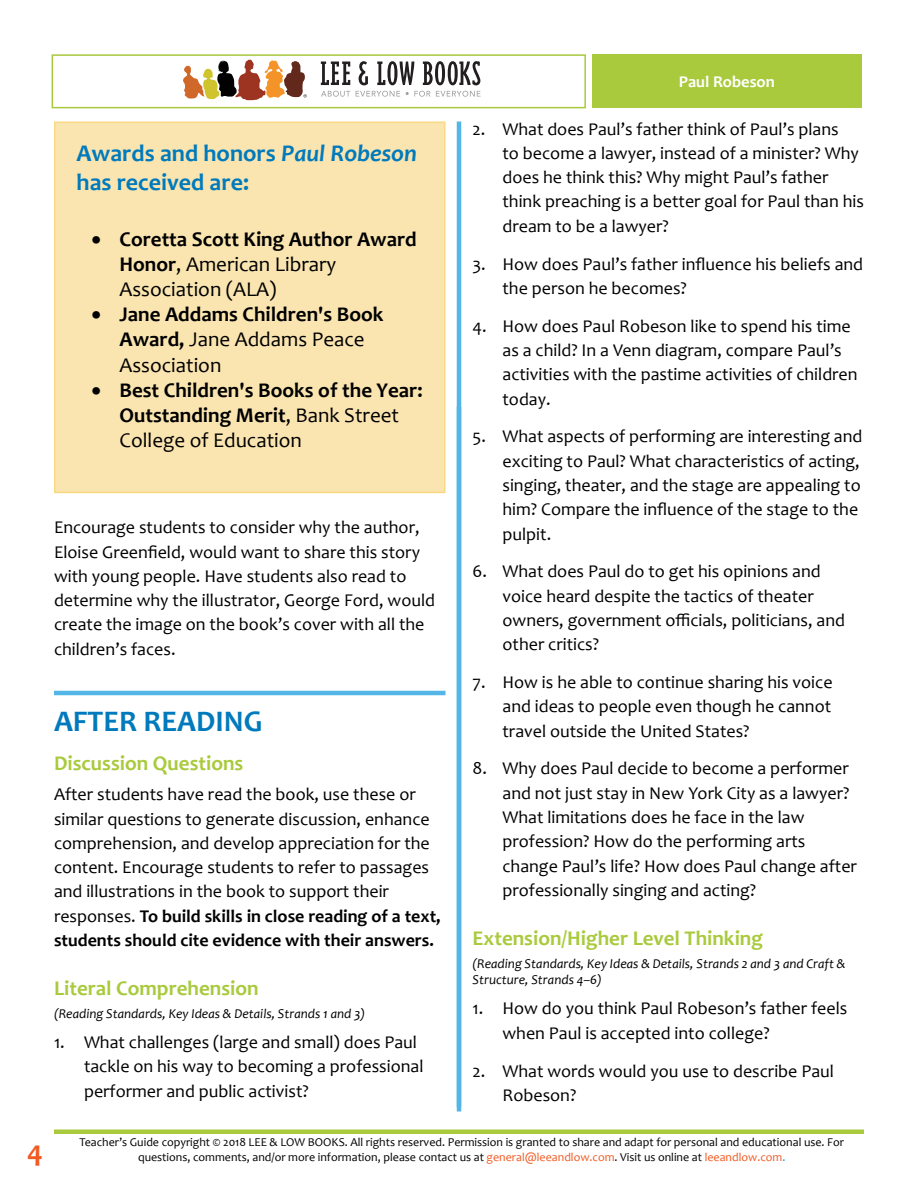
<style>
.page{position:relative;width:918px;height:1188px;background:#fff}
.page>*{position:absolute;margin:0;border:0;box-sizing:border-box;transform-origin:0 0}
.t1{font:700 30px "Candara";color:#007abc}
.t2{font:700 30px "Candara";color:#f15a22}
.t3{font:700 24px/28.8px "Candara";color:#007abc}
.t4{font:700 21px/25.2px "Candara";color:#000}
.t5{font:700 21px "Candara";color:#a9ca3d}
.t6{font:18px/24.3px "Candara";color:#000}
.t7{font:700 16.5px "Candara";color:#fff}
.t8{font:italic 13.5px/16.5px "Candara";color:#000}
.t9{font:12px/14.4px "Candara";color:#000;text-align:center}
.s1{font-style:italic}
.s2{font-weight:400}
.s3{font-weight:700}
.s4{color:#f15a22}
.s5{color:#009bd3}
</style>
<div class="page">
<div style="left:592px;top:54px;width:270px;height:54px;background:#a9ca3d"></div>
<svg style="left:183px;top:60px;width:124px;height:40px"></svg>
<svg style="left:321px;top:61px;width:159px;height:24px"></svg>
<svg style="left:321px;top:91px;width:160px;height:6px"></svg>
<div style="left:52px;top:54px;width:534px;height:54px;border:2px solid #a9ca3d"></div>
<hr style="left:54px;top:1130px;width:810px;height:4px;background:#a9ca3d">
<hr style="left:457px;top:122px;width:4px;height:990px;background:#54b6e7">
<hr style="left:54px;top:691px;width:392px;height:4px;background:#54b6e7">
<div style="left:55px;top:122px;width:390px;height:370px;background:#fae5b0"></div>
<div style="left:54px;top:122px;width:392px;height:371px;border:2px solid #fad984"></div>
<h2 class="t3" style="left:76px;top:139px;width:342px">Awards and honors <span class="s1">Paul Robeson </span>has received are:</h2>
<p class="t4" style="left:119px;top:226px;width:299px;text-indent:-28px">• Coretta Scott King Author Award<br>Honor<span class="s2">, American Library<br>Association (ALA)</span></p>
<p class="t4" style="left:119px;top:302px;width:266px;text-indent:-28px">• Jane Addams Children's Book<br>Award, <span class="s2">Jane Addams Peace<br>Association</span></p>
<p class="t4" style="left:119px;top:377px;width:305px;text-indent:-28px">• Best Children's Books of the Year:<br>Outstanding Merit<span class="s2">, Bank Street<br>College of Education</span></p>
<p class="t6" style="left:54px;top:515px;width:383px">Encourage students to consider why the author, Eloise Greenfield, would want to share this story with young people. Have students also read to determine why the illustrator, George Ford, would create the image on the book’s cover with all the children’s faces.</p>
<h1 class="t1" style="left:54px;top:703px;width:210px">AFTER READING</h1>
<p class="t5" style="left:54px;top:750px;width:191px">Discussion Questions</p>
<p class="t6" style="left:54px;top:782px;width:388px">After students have read the book, use these or similar questions to generate discussion, enhance comprehension, and develop appreciation for the content. Encourage students to refer to passages and illustrations in the book to support their responses. <span class="s3">To build skills in close reading of a text, students should cite evidence with their answers.</span></p>
<p class="t5" style="left:54px;top:975px;width:206px">Literal Comprehension</p>
<p class="t8" style="left:54px;top:1005px;width:313px">(Reading Standards, Key Ideas &amp; Details, Strands 1 and 3)</p>
<p class="t6" style="left:84px;top:1030px;width:341px;text-indent:-30px">1. What challenges (large and small) does Paul tackle on his way to becoming a professional performer and public activist?</p>
<p class="t7" style="left:679px;top:71px;width:97px">Paul Robeson</p>
<p class="t6" style="left:503px;top:116px;width:363px;text-indent:-30px">2. What does Paul’s father think of Paul’s plans<br>to become a lawyer, instead of a minister? Why does he think this? Why might Paul’s father think preaching is a better goal for Paul than his dream to be a lawyer?</p>
<p class="t6" style="left:503px;top:251px;width:362px;text-indent:-30px">3. How does Paul’s father influence his beliefs and the person he becomes?</p>
<p class="t6" style="left:503px;top:313px;width:357px;text-indent:-30px">4. How does Paul Robeson like to spend his time as a child? In a Venn diagram, compare Paul’s activities with the pastime activities of children today.</p>
<p class="t6" style="left:503px;top:424px;width:361px;text-indent:-30px">5. What aspects of performing are interesting and exciting to Paul? What characteristics of acting, singing, theater, and the stage are appealing to him? Compare the influence of the stage to the pulpit.</p>
<p class="t6" style="left:503px;top:559px;width:344px;text-indent:-30px">6. What does Paul do to get his opinions and voice heard despite the tactics of theater owners, government officials, politicians, and other critics?</p>
<p class="t6" style="left:503px;top:670px;width:332px;text-align:justify;text-indent:-30px">7. How is he able to continue sharing his voice and ideas to people even though he cannot travel outside the United States?</p>
<p class="t6" style="left:503px;top:756px;width:356px;text-indent:-30px">8. Why does Paul decide to become a performer and not just stay in New York City as a lawyer?<br>What limitations does he face in the law profession? How do the performing arts change Paul’s life? How does Paul change after professionally singing and acting?</p>
<p class="t5" style="left:472px;top:925px;width:292px">Extension/Higher Level Thinking</p>
<p class="t8" style="left:472px;top:955px;width:375px">(Reading Standards, Key Ideas &amp; Details, Strands 2 and 3 and Craft &amp;<br>Structure, Strands 4–6)</p>
<p class="t6" style="left:503px;top:996px;width:346px;text-indent:-30px">1. How do you think Paul Robeson’s father feels when Paul is accepted into college?</p>
<p class="t6" style="left:503px;top:1058px;width:333px;text-indent:-30px">2. What words would you use to describe Paul<br>Robeson?</p>
<h1 class="t2" style="left:27px;top:1133px;width:18px">4</h1>
<p class="t9" style="left:79px;top:1135px;width:766px">Teacher’s Guide copyright © 2018 LEE &amp; LOW BOOKS. All rights reserved. Permission is granted to share and adapt for personal and educational use. For questions, comments, and/or more information, please contact us at <span class="s4">general@leeandlow.com</span>. Visit us online at <span class="s4">leeandlow.com</span><span class="s5">.</span></p>
</div>
